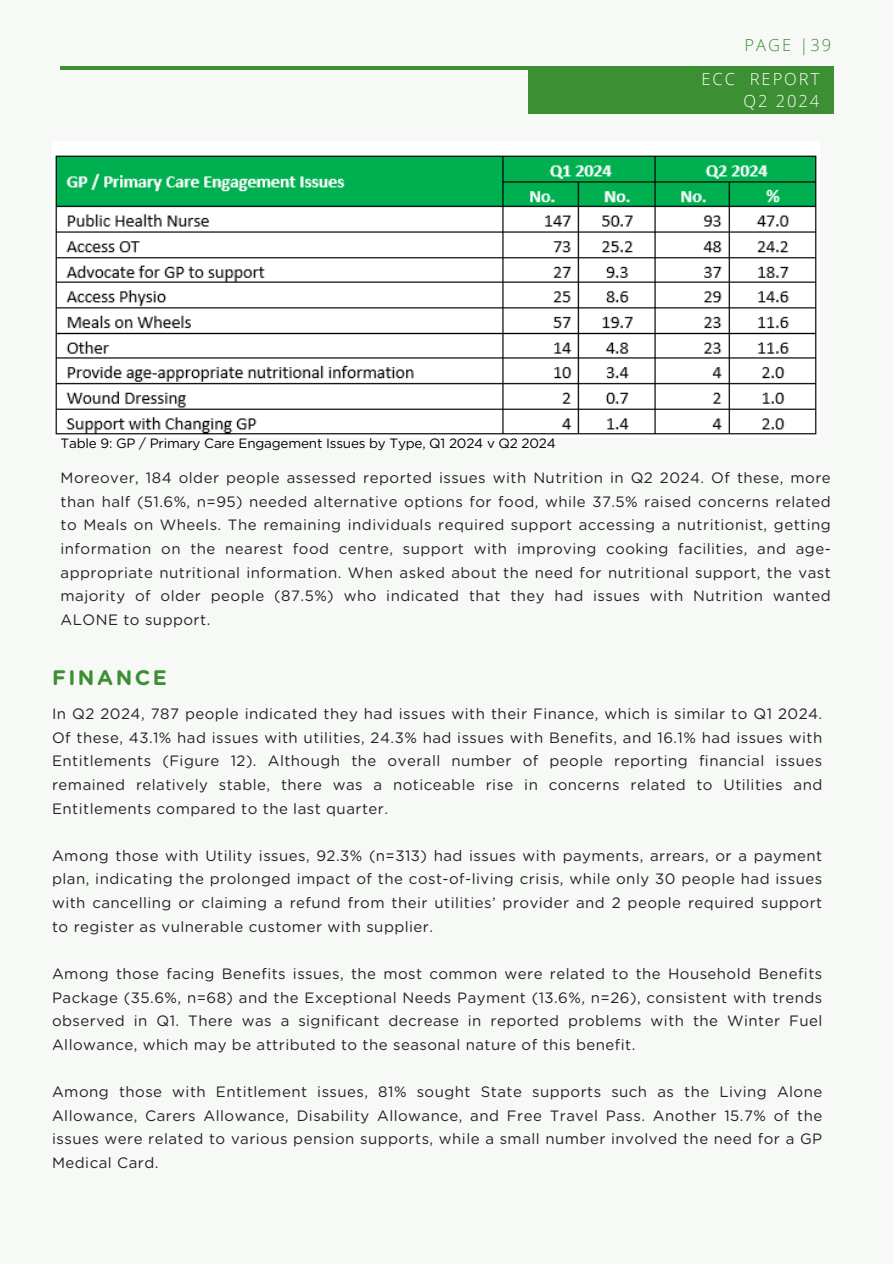
<style>
.page{position:relative;width:893px;height:1264px;background:#fff}
.page>*{position:absolute;margin:0;border:0;box-sizing:border-box;transform-origin:0 0}
.t1{font:700 21px "Gotham Rounded";letter-spacing:.12em;color:#3c8f33}
.t2{font:300 16.5px/22.5px "Open Sans";letter-spacing:.12em;color:#fff;text-align:right}
.t3{font:300 16.5px "Open Sans";letter-spacing:.12em;color:#3c8f33}
.t4{font:15px/23.7px "Gotham Rounded";letter-spacing:.03em;color:#222;text-align:justify}
.t5{font:13.5px "Gotham Rounded";letter-spacing:-.015em;color:#000}
</style>
<div class="page">
<div style="left:0;top:0;width:892px;height:1263px;background:#f7f9f7"></div>
<hr style="left:61px;top:66px;width:770px;height:4px;background:#3c8f33">
<div style="left:528px;top:66px;width:304px;height:47px;background:#3c8f33"></div>
<img style="left:55px;top:155px;width:762px;height:280px">
<p class="t5" style="left:61px;top:437px;width:497px">Table 9: GP / Primary Care Engagement Issues by Type, Q1 2024 v Q2 2024</p>
<p class="t3" style="left:744px;top:34px;width:88px">PAGE |39</p>
<p class="t2" style="left:701px;top:67px;width:119px">ECC REPORT<br>Q2 2024</p>
<h2 class="t4" style="left:61px;top:466px;width:771px">Moreover, 184 older people assessed reported issues with Nutrition in Q2 2024. Of these, more than half (51.6%, n=95) needed alternative options for food, while 37.5% raised concerns related to Meals on Wheels. The remaining individuals required support accessing a nutritionist, getting information on the nearest food centre, support with improving cooking facilities, and age&shy;appropriate nutritional information. When asked about the need for nutritional support, the vast majority of older people (87.5%) who indicated that they had issues with Nutrition wanted ALONE to support.</h2>
<p class="t1" style="left:52px;top:668px;width:116px">FINANCE</p>
<h3 class="t4" style="left:52px;top:702px;width:771px">In Q2 2024, 787 people indicated they had issues with their Finance, which is similar to Q1 2024.<br>Of these, 43.1% had issues with utilities, 24.3% had issues with Benefits, and 16.1% had issues with Entitlements (Figure 12). Although the overall number of people reporting financial issues remained relatively stable, there was a noticeable rise in concerns related to Utilities and Entitlements compared to the last quarter.</h3>
<h1 class="t4" style="left:52px;top:844px;width:771px">Among those with Utility issues, 92.3% (n=313) had issues with payments, arrears, or a payment plan, indicating the prolonged impact of the cost-of-living crisis, while only 30 people had issues with cancelling or claiming a refund from their utilities’ provider and 2 people required support to register as vulnerable customer with supplier.</h1>
<h3 class="t4" style="left:52px;top:962px;width:771px">Among those facing Benefits issues, the most common were related to the Household Benefits Package (35.6%, n=68) and the Exceptional Needs Payment (13.6%, n=26), consistent with trends observed in Q1. There was a significant decrease in reported problems with the Winter Fuel Allowance, which may be attributed to the seasonal nature of this benefit.</h3>
<h3 class="t4" style="left:52px;top:1080px;width:771px">Among those with Entitlement issues, 81% sought State supports such as the Living Alone Allowance, Carers Allowance, Disability Allowance, and Free Travel Pass. Another 15.7% of the issues were related to various pension supports, while a small number involved the need for a GP Medical Card.</h3>
</div>
